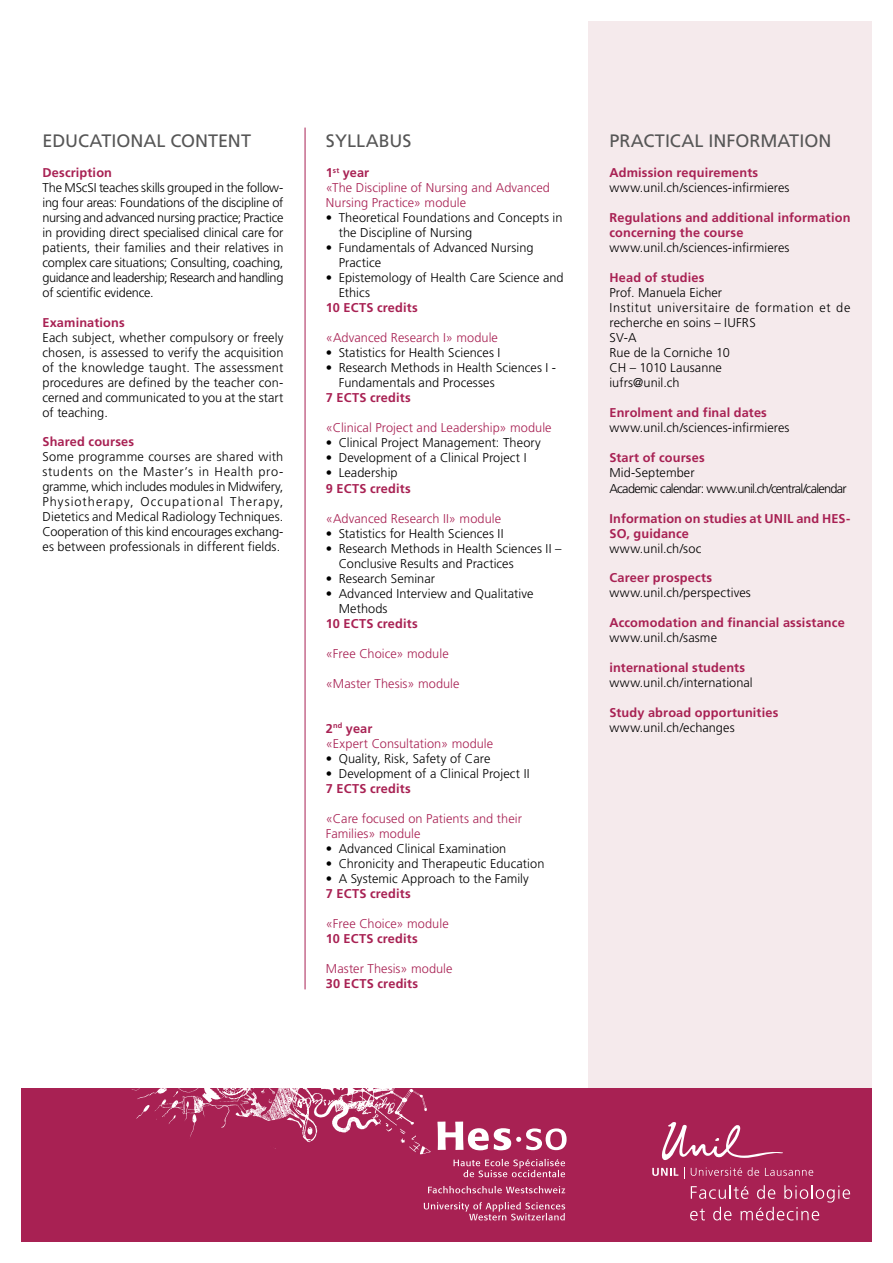
<style>
.page{position:relative;width:893px;height:1263px;background:#fff}
.page>*{position:absolute;margin:0;border:0;box-sizing:border-box;transform-origin:0 0}
.Sous-titre_1_orange{font:18px "Frutiger LT Std";color:#565656}
.Texte_courant_drapea{font:300 12.75px/15px "Frutiger LT Std";letter-spacing:.005em;color:#000}
.Texte_courant{font:700 12.75px/15px "Frutiger LT Std";letter-spacing:.01em;color:#a82153}
.t1{font:300 12.75px/15px "Frutiger LT Std";letter-spacing:.005em;color:#a82153}
.Texte_courant_drapea-2{font:300 12.75px/15px "Frutiger LT Std";letter-spacing:.045em;color:#000}
.Texte_courant-2{font:300 12.75px "Frutiger LT Std";letter-spacing:-.055em;color:#000}
</style>
<div class="page">
<div style="left:588px;top:21px;width:284px;height:1080px;background:#f5eaec"></div>
<div style="left:21px;top:1089px;width:851px;height:153px;background:#a82153"></div>
<img style="left:131px;top:1088px;width:305px;height:67px">
<svg style="left:453px;top:1159px;width:112px;height:18px"></svg>
<svg style="left:428px;top:1186px;width:137px;height:7px"></svg>
<svg style="left:437px;top:1121px;width:130px;height:29px"></svg>
<svg style="left:424px;top:1202px;width:141px;height:18px"></svg>
<svg style="left:652px;top:1122px;width:161px;height:56px"></svg>
<svg style="left:690px;top:1185px;width:160px;height:35px"></svg>
<hr style="left:305px;top:128px;width:1px;height:861px;background:#a82153">
<p class="Sous-titre_1_orange" style="left:43px;top:131px;width:210px">EDUCATIONAL CONTENT</p>
<p class="Texte_courant" style="left:43px;top:166px;width:71px">Description</p>
<p class="Texte_courant_drapea" style="left:43px;top:181px;width:242px;text-align:justify">The MScSI teaches skills grouped in the follow&shy;ing four areas: Foundations of the discipline of nursing and advanced nursing practice; Practice in providing direct specialised clinical care for patients, their families and their relatives in complex care situations; Consulting, coaching, guidance and leadership; Research and handling of scientific evidence.</p>
<p class="Texte_courant" style="left:43px;top:315px;width:84px">Examinations</p>
<p class="Texte_courant_drapea" style="left:43px;top:330px;width:242px;text-align:justify">Each subject, whether compulsory or freely chosen, is assessed to verify the acquisition of the knowledge taught. The assessment procedures are defined by the teacher con&shy;cerned and communicated to you at the start of teaching.</p>
<p class="Texte_courant" style="left:43px;top:434px;width:93px">Shared courses</p>
<p class="Texte_courant_drapea" style="left:43px;top:449px;width:242px;text-align:justify">Some programme courses are shared with students on the Master’s in Health pro&shy;gramme, which includes modules in Midwifery, Physiotherapy, Occupational Therapy, Dietetics and Medical Radiology Techniques.<br>Cooperation of this kind encourages exchang&shy;es between professionals in different fields.</p>
<p class="Sous-titre_1_orange" style="left:326px;top:131px;width:87px">SYLLABUS</p>
<p class="Texte_courant" style="left:326px;top:166px;width:45px">1<sup>st</sup> year</p>
<p class="t1" style="left:326px;top:181px;width:226px">«The Discipline of Nursing and Advanced<br>Nursing Practice» module</p>
<p class="Texte_courant_drapea" style="left:339px;top:211px;width:225px;text-indent:-13px">• Theoretical Foundations and Concepts in the Discipline of Nursing</p>
<p class="Texte_courant_drapea" style="left:339px;top:241px;width:196px;text-indent:-13px">• Fundamentals of Advanced Nursing<br>Practice</p>
<p class="Texte_courant_drapea" style="left:339px;top:271px;width:226px;text-indent:-13px">• Epistemology of Health Care Science and<br>Ethics</p>
<p class="Texte_courant" style="left:326px;top:301px;width:93px">10 ECTS credits</p>
<p class="t1" style="left:326px;top:331px;width:174px">«Advanced Research I» module</p>
<p class="Texte_courant_drapea" style="left:326px;top:346px;width:176px">• Statistics for Health Sciences I</p>
<p class="Texte_courant_drapea" style="left:339px;top:361px;width:219px;text-indent:-13px">• Research Methods in Health Sciences I -<br>Fundamentals and Processes</p>
<p class="Texte_courant" style="left:326px;top:391px;width:86px">7 ECTS credits</p>
<p class="t1" style="left:326px;top:421px;width:227px">«Clinical Project and Leadership» module</p>
<p class="Texte_courant_drapea" style="left:326px;top:436px;width:217px">• Clinical Project Management: Theory</p>
<p class="Texte_courant_drapea" style="left:326px;top:451px;width:202px">• Development of a Clinical Project I</p>
<p class="Texte_courant_drapea" style="left:326px;top:466px;width:73px">• Leadership</p>
<p class="Texte_courant" style="left:326px;top:481px;width:86px">9 ECTS credits</p>
<p class="t1" style="left:326px;top:511px;width:177px">«Advanced Research II» module</p>
<p class="Texte_courant_drapea" style="left:326px;top:526px;width:179px">• Statistics for Health Sciences II</p>
<p class="Texte_courant_drapea" style="left:339px;top:541px;width:224px;text-indent:-13px">• Research Methods in Health Sciences II –<br>Conclusive Results and Practices</p>
<p class="Texte_courant_drapea" style="left:326px;top:571px;width:111px">• Research Seminar</p>
<p class="Texte_courant_drapea" style="left:339px;top:586px;width:196px;text-indent:-13px">• Advanced Interview and Qualitative<br>Methods</p>
<p class="Texte_courant" style="left:326px;top:616px;width:93px">10 ECTS credits</p>
<p class="t1" style="left:326px;top:646px;width:124px">«Free Choice» module</p>
<p class="t1" style="left:326px;top:676px;width:135px">«Master Thesis» module</p>
<p class="Texte_courant" style="left:326px;top:721px;width:48px">2<sup>nd</sup> year</p>
<p class="t1" style="left:326px;top:736px;width:169px">«Expert Consultation» module</p>
<p class="Texte_courant_drapea" style="left:326px;top:751px;width:166px">• Quality, Risk, Safety of Care</p>
<p class="Texte_courant_drapea" style="left:326px;top:766px;width:205px">• Development of a Clinical Project II</p>
<p class="Texte_courant" style="left:326px;top:781px;width:86px">7 ECTS credits</p>
<p class="t1" style="left:326px;top:811px;width:197px">«Care focused on Patients and their<br>Families» module</p>
<p class="Texte_courant_drapea" style="left:326px;top:841px;width:182px">• Advanced Clinical Examination</p>
<p class="Texte_courant_drapea" style="left:326px;top:856px;width:220px">• Chronicity and Therapeutic Education</p>
<p class="Texte_courant_drapea" style="left:326px;top:871px;width:204px">• A Systemic Approach to the Family</p>
<p class="Texte_courant" style="left:326px;top:886px;width:86px">7 ECTS credits</p>
<p class="t1" style="left:326px;top:916px;width:124px">«Free Choice» module</p>
<p class="Texte_courant" style="left:326px;top:931px;width:93px">10 ECTS credits</p>
<p class="t1" style="left:326px;top:961px;width:128px">Master Thesis» module</p>
<p class="Texte_courant" style="left:326px;top:976px;width:94px">30 ECTS credits</p>
<p class="Sous-titre_1_orange" style="left:609px;top:131px;width:223px">PRACTICAL INFORMATION</p>
<p class="Texte_courant" style="left:609px;top:166px;width:150px">Admission requirements</p>
<p class="Texte_courant_drapea" style="left:609px;top:181px;width:182px">www.unil.ch/sciences-infirmieres</p>
<p class="Texte_courant" style="left:609px;top:211px;width:242px">Regulations and additional information concerning the course</p>
<p class="Texte_courant_drapea" style="left:609px;top:241px;width:182px">www.unil.ch/sciences-infirmieres</p>
<p class="Texte_courant" style="left:609px;top:271px;width:97px">Head of studies</p>
<p class="Texte_courant_drapea" style="left:609px;top:286px;width:114px">Prof. Manuela Eicher</p>
<p class="Texte_courant_drapea-2" style="left:609px;top:301px;width:243px">Institut universitaire de formation et de recherche en soins – IUFRS</p>
<p class="Texte_courant_drapea" style="left:609px;top:331px;width:29px">SV-A</p>
<p class="Texte_courant_drapea" style="left:609px;top:346px;width:122px">Rue de la Corniche 10</p>
<p class="Texte_courant_drapea" style="left:609px;top:361px;width:114px">CH – 1010 Lausanne</p>
<p class="Texte_courant_drapea" style="left:609px;top:376px;width:72px">iufrs@unil.ch</p>
<p class="Texte_courant" style="left:609px;top:406px;width:159px">Enrolment and final dates</p>
<p class="Texte_courant_drapea" style="left:609px;top:421px;width:182px">www.unil.ch/sciences-infirmieres</p>
<p class="Texte_courant" style="left:609px;top:451px;width:97px">Start of courses</p>
<p class="Texte_courant_drapea" style="left:609px;top:466px;width:87px">Mid-September</p>
<p class="Texte_courant-2" style="left:609px;top:481px;width:239px">Academic calendar: www.unil.ch/central/calendar</p>
<p class="Texte_courant" style="left:609px;top:511px;width:242px">Information on studies at UNIL and HES-<br>SO, guidance</p>
<p class="Texte_courant_drapea" style="left:609px;top:541px;width:93px">www.unil.ch/soc</p>
<p class="Texte_courant" style="left:609px;top:570px;width:104px">Career prospects</p>
<p class="Texte_courant_drapea" style="left:609px;top:585px;width:143px">www.unil.ch/perspectives</p>
<p class="Texte_courant" style="left:609px;top:615px;width:237px">Accomodation and financial assistance</p>
<p class="Texte_courant_drapea" style="left:609px;top:630px;width:109px">www.unil.ch/sasme</p>
<p class="Texte_courant" style="left:609px;top:660px;width:137px">international students</p>
<p class="Texte_courant_drapea" style="left:609px;top:675px;width:145px">www.unil.ch/international</p>
<p class="Texte_courant" style="left:609px;top:705px;width:170px">Study abroad opportunities</p>
<p class="Texte_courant_drapea" style="left:609px;top:720px;width:127px">www.unil.ch/echanges</p>
</div>
